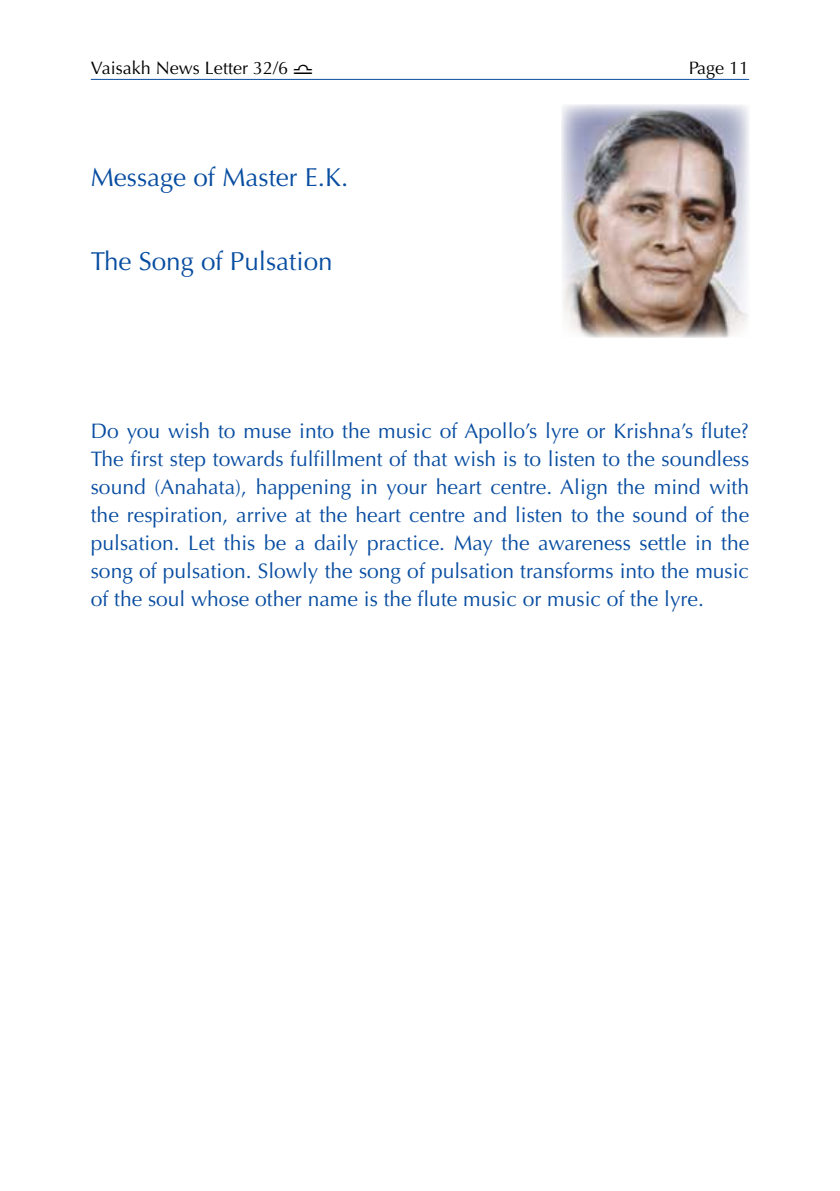
<style>
.page{position:relative;width:840px;height:1191px;background:#fff}
.page>*{position:absolute;margin:0;border:0;box-sizing:border-box;transform-origin:0 0}
.t1{font:26px "Optima";color:#084da1}
.t2{font:21px/28px "Optima";color:#084da1;text-align:justify}
.t3{font:18px "Optima";color:#000}
.s1{font-family:"Glyphs"}
</style>
<div class="page">
<hr style="left:91px;top:79px;width:657px;height:1px;background:#084da1">
<img style="left:561px;top:105px;width:187px;height:232px">
<p class="t3" style="left:91px;top:57px;width:223px">Vaisakh News Letter 32/6 <span class="s1">7</span></p>
<p class="t3" style="left:688px;top:57px;width:62px">Page 11</p>
<p class="t1" style="left:91px;top:162px;width:259px">Message of Master E.K.</p>
<p class="t1" style="left:91px;top:246px;width:243px">The Song of Pulsation</p>
<p class="t2" style="left:91px;top:417px;width:659px">Do you wish to muse into the music of Apollo’s lyre or Krishna’s flute?<br>The first step towards fulfillment of that wish is to listen to the soundless sound (Anahata), happening in your heart centre. Align the mind with the respiration, arrive at the heart centre and listen to the sound of the pulsation. Let this be a daily practice. May the awareness settle in the song of pulsation. Slowly the song of pulsation transforms into the music of the soul whose other name is the flute music or music of the lyre.</p>
</div>
